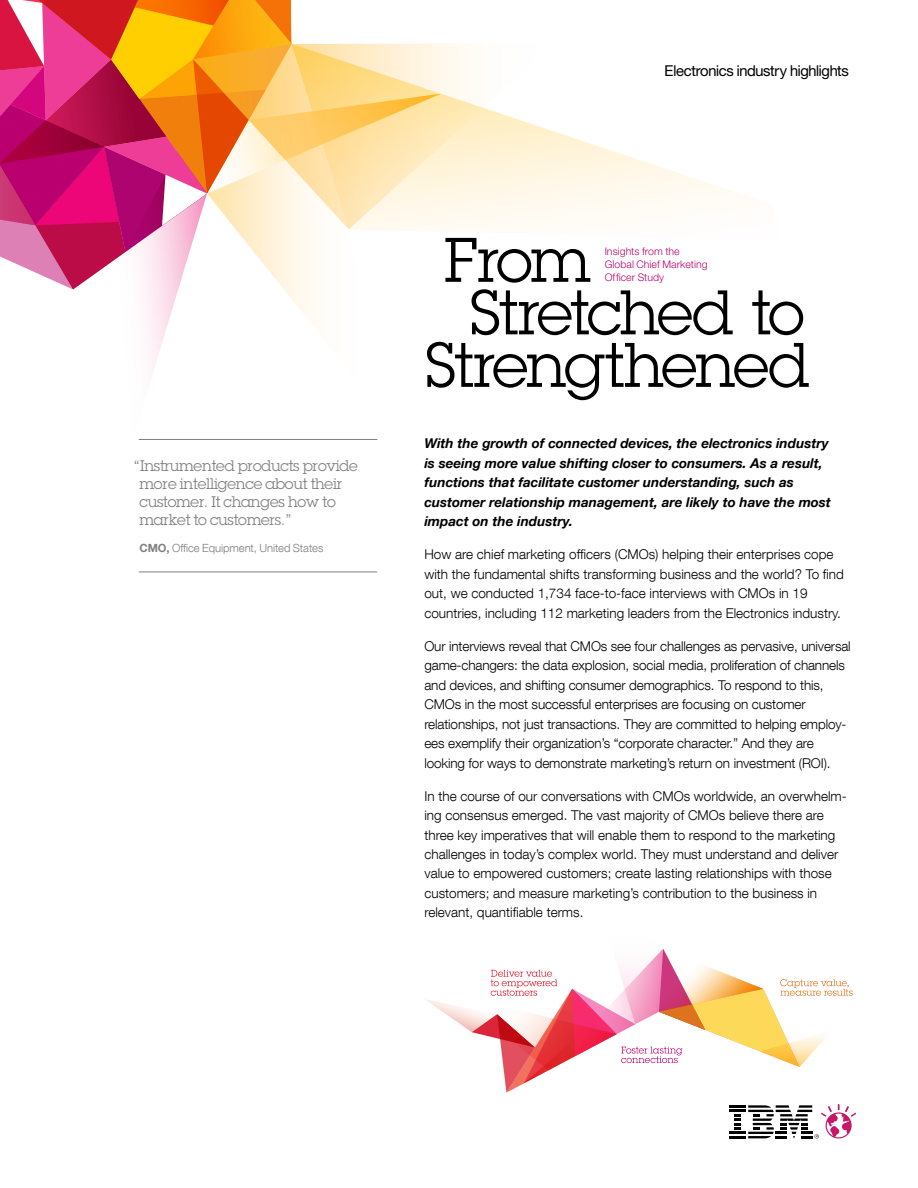
<style>
.page{position:relative;width:918px;height:1188px;background:#fff}
.page>*{position:absolute;margin:0;border:0;box-sizing:border-box;transform-origin:0 0}
.t1{font:61.5px "Lubalin Graph Std";letter-spacing:-.035em;color:#000}
.t2{font:15px/18px "Lubalin Graph Std";letter-spacing:-.015em;color:#807f83}
.t3{font:15px "Helv Neuefor IBM";letter-spacing:-.02em;color:#000}
.t4{font:300 13.5px/19.5px "Helvetica Neue LT Com";color:#000}
.t5{font:italic 700 13.5px/19.5px "Helvetica Neue LT";color:#000}
.t6{font:300 11.25px "Helvetica Neue LT Com";letter-spacing:-.005em;color:#807f83}
.t7{font:300 10.5px/12.6px "Helv Neuefor IBM";color:#ba006e}
.s1{font-family:"Helv Neuefor IBM";font-weight:300}
.s2{font-weight:700}
</style>
<div class="page">
<svg style="left:441px;top:44px;width:291px;height:187px"></svg>
<svg style="left:0;top:0;width:441px;height:440px"></svg>
<svg style="left:730px;top:1104px;width:126px;height:35px"></svg>
<hr style="left:139px;top:439px;width:238px;height:1px;background:#807f83">
<hr style="left:139px;top:572px;width:238px;height:1px;background:#807f83">
<svg style="left:425px;top:949px;width:428px;height:144px"></svg>
<p class="t2" style="left:140px;top:456px;width:220px;text-indent:-6px"><span class="s1">“</span>Instrumented products provide more intelligence about their customer. It changes how to market to customers.<span class="s1">”</span></p>
<p class="t6" style="left:140px;top:541px;width:185px"><span class="s2">CMO,</span> Office Equipment, United States</p>
<p class="t3" style="left:665px;top:61px;width:186px">Electronics industry highlights</p>
<h1 class="t1" style="left:444px;top:221px;width:148px">From</h1>
<h1 class="t1" style="left:470px;top:274px;width:336px">Stretched to</h1>
<h1 class="t1" style="left:426px;top:326px;width:385px">Strengthened</h1>
<p class="t7" style="left:605px;top:245px;width:104px">Insights from the<br>Global Chief Marketing<br>Officer Study</p>
<p class="t5" style="left:424px;top:433px;width:408px">With the growth of connected devices, the electronics industry is seeing more value shifting closer to consumers. As a result, functions that facilitate customer understanding, such as customer relationship management, are likely to have the most impact on the industry.</p>
<p class="t4" style="left:424px;top:544px;width:421px">How are chief marketing officers (CMOs) helping their enterprises cope with the fundamental shifts transforming business and the world? To find out, we conducted 1,734 face-to-face interviews with CMOs in 19 countries, including 112 marketing leaders from the Electronics industry.</p>
<p class="t4" style="left:424px;top:636px;width:428px">Our interviews reveal that CMOs see four challenges as pervasive, universal game-changers: the data explosion, social media, proliferation of channels and devices, and shifting consumer demographics. To respond to this, CMOs in the most successful enterprises are focusing on customer relationships, not just transactions. They are committed to helping employ&shy;ees exemplify their organization’s “corporate character.” And they are looking for ways to demonstrate marketing’s return on investment (ROI).</p>
<p class="t4" style="left:424px;top:786px;width:424px">In the course of our conversations with CMOs worldwide, an overwhelm&shy;ing consensus emerged. The vast majority of CMOs believe there are three key imperatives that will enable them to respond to the marketing challenges in today’s complex world. They must understand and deliver value to empowered customers; create lasting relationships with those customers; and measure marketing’s contribution to the business in relevant, quantifiable terms.</p>
</div>
